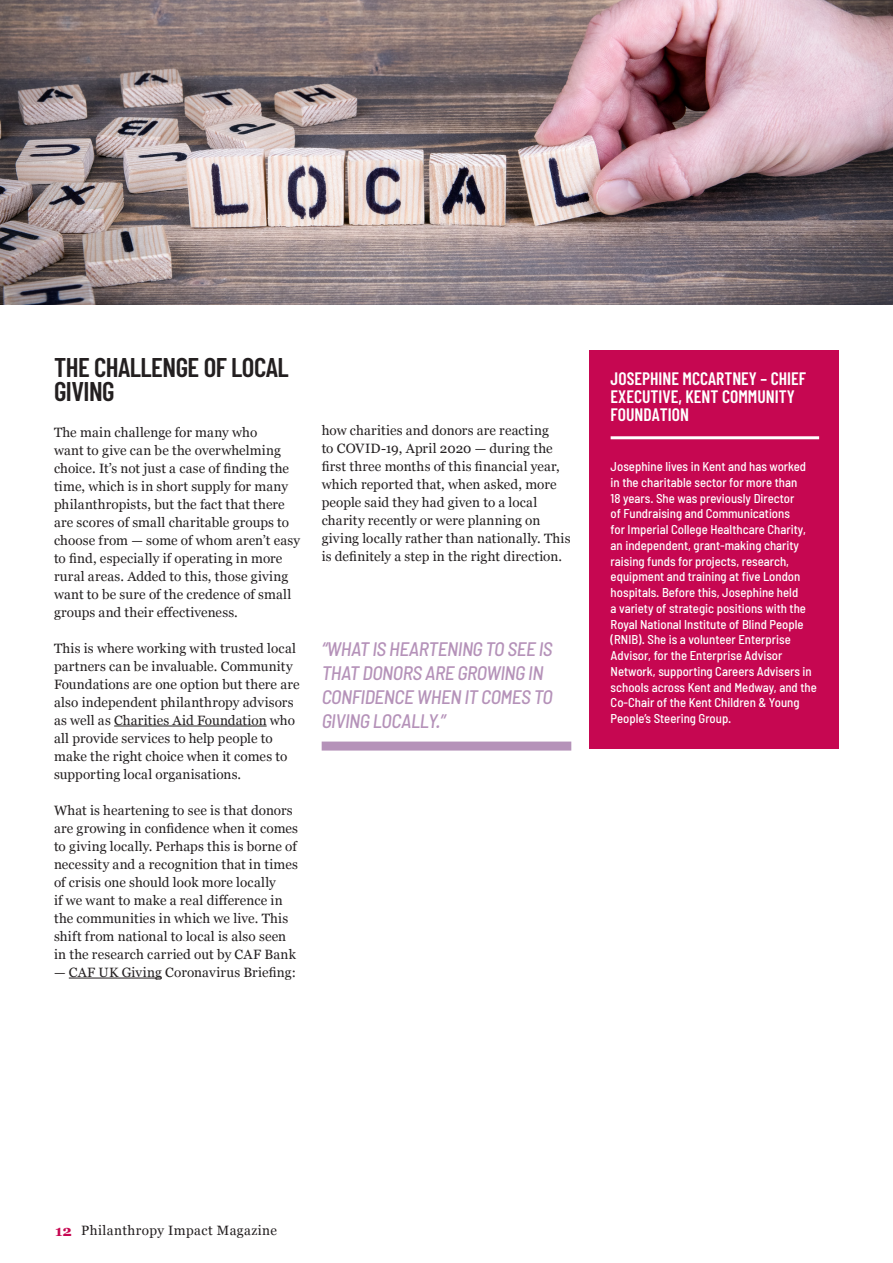
<style>
.page{position:relative;width:893px;height:1263px;background:#fff}
.page>*{position:absolute;margin:0;border:0;box-sizing:border-box;transform-origin:0 0}
.Paragraph_title{font:600 27px/24px "Barlow Condensed";letter-spacing:-.02em;color:#231f20}
.Quote_large{font:italic 500 semi-condensed 19.5px/24px "Barlow";letter-spacing:-.02em;color:#b592b9}
.author_in_block{font:600 18px/18px "Barlow Condensed";color:#fff}
.Body_Text{font:13.5px/18px "Georgia";letter-spacing:.01em;color:#231f20}
.Body_Text-2{font:13.5px "Georgia";letter-spacing:.03em;color:#231f20}
.Paragraph___tab{font:500 semi-condensed 12.75px/15.8px "Barlow";color:#fff}
.s1{font-weight:700;font-size:15px;color:#c60751}
</style>
<div class="page">
<hr style="left:114px;top:726px;width:153px;height:1px;background:#231f20">
<hr style="left:69px;top:978px;width:93px;height:1px;background:#231f20">
<div style="left:589px;top:350px;width:250px;height:398px;background:#c60751"></div>
<hr style="left:611px;top:436px;width:208px;height:3px;background:#fff">
<img style="left:0;top:0;width:893px;height:304px">
<div style="left:322px;top:741px;width:249px;height:9px;background:#b592b9"></div>
<p class="Paragraph_title" style="left:54px;top:353px;width:236px">THE CHALLENGE OF LOCAL<br>GIVING</p>
<p class="Body_Text" style="left:54px;top:423px;width:248px">The main challenge for many who<br>want to give can be the overwhelming choice. It’s not just a case of finding the time, which is in short supply for many philanthropists, but the fact that there are scores of small charitable groups to choose from — some of whom aren’t easy to find, especially if operating in more rural areas. Added to this, those giving want to be sure of the credence of small groups and their effectiveness.</p>
<p class="Body_Text" style="left:54px;top:639px;width:247px">This is where working with trusted local partners can be invaluable. Community Foundations are one option but there are also independent philanthropy advisors as well as Charities Aid Foundation who all provide services to help people to make the right choice when it comes to supporting local organisations.</p>
<p class="Body_Text" style="left:54px;top:801px;width:246px">What is heartening to see is that donors are growing in confidence when it comes to giving locally. Perhaps this is borne of necessity and a recognition that in times of crisis one should look more locally<br>if we want to make a real difference in the communities in which we live. This shift from national to local is also seen in the research carried out by CAF Bank</p>
<p class="Body_Text" style="left:54px;top:963px;width:243px">— CAF UK Giving Coronavirus Briefing:</p>
<p class="Body_Text" style="left:322px;top:421px;width:250px">how charities and donors are reacting<br>to COVID-19, April 2020 — during the first three months of this financial year, which reported that, when asked, more people said they had given to a local charity recently or were planning on giving locally rather than nationally. This is definitely a step in the right direction.</p>
<p class="Quote_large" style="left:322px;top:637px;width:232px">“WHAT IS HEARTENING TO SEE IS<br>THAT DONORS ARE GROWING IN<br>CONFIDENCE WHEN IT COMES TO<br>GIVING LOCALLY.”</p>
<p class="author_in_block" style="left:611px;top:368px;width:197px">JOSEPHINE MCCARTNEY – CHIEF<br>EXECUTIVE, KENT COMMUNITY<br>FOUNDATION</p>
<p class="Paragraph___tab" style="left:611px;top:458px;width:208px">Josephine lives in Kent and has worked in the charitable sector for more than<br>18 years. She was previously Director<br>of Fundraising and Communications<br>for Imperial College Healthcare Charity, an independent, grant-making charity raising funds for projects, research, equipment and training at five London hospitals. Before this, Josephine held<br>a variety of strategic positions with the Royal National Institute of Blind People (RNIB). She is a volunteer Enterprise Advisor, for the Enterprise Advisor Network, supporting Careers Advisers in schools across Kent and Medway, and the Co-Chair of the Kent Children &amp; Young People’s Steering Group.</p>
<p class="Body_Text-2" style="left:55px;top:1221px;width:223px"><span class="s1">12</span> Philanthropy Impact Magazine</p>
</div>
